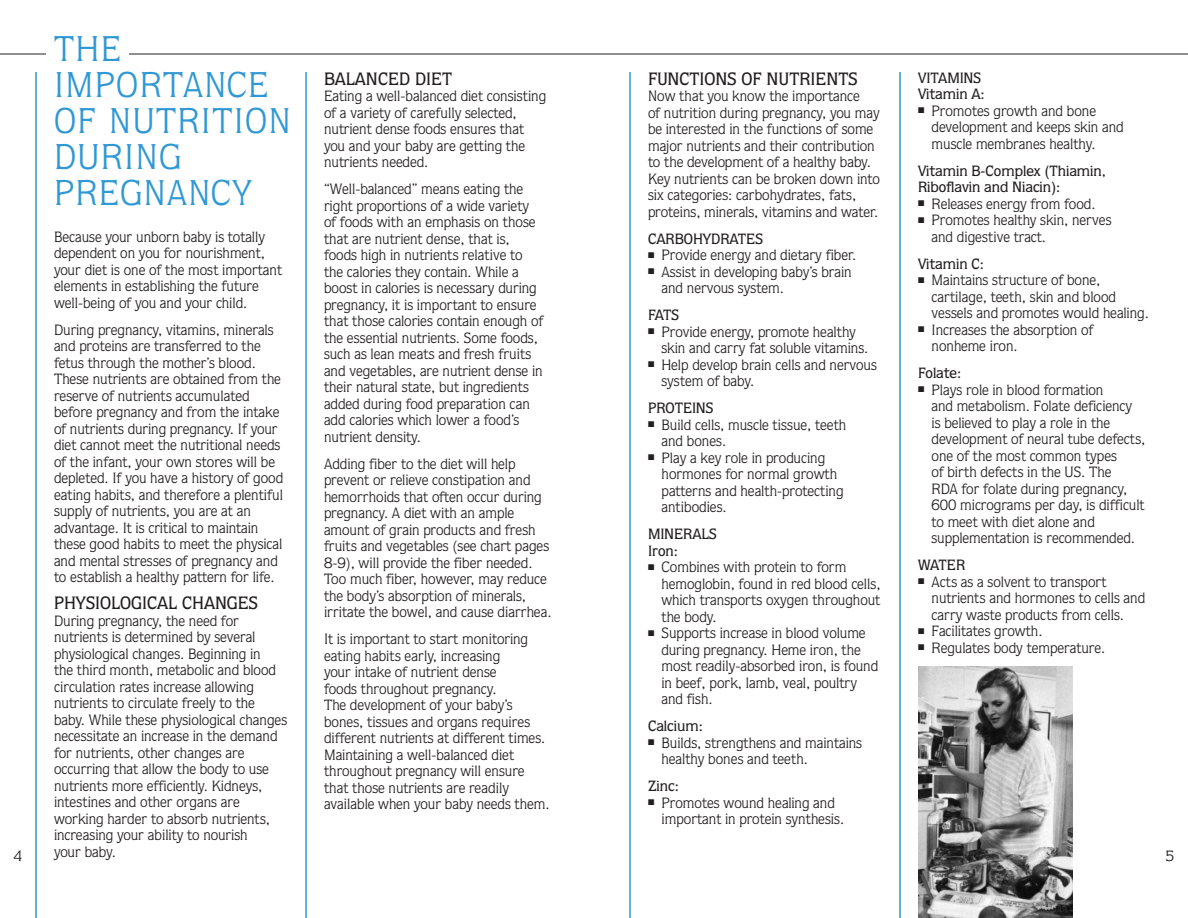
<style>
.page{position:relative;width:1188px;height:918px;background:#fff}
.page>*{position:absolute;margin:0;border:0;box-sizing:border-box;transform-origin:0 0}
.t1{font:36px/36px "Quorum";letter-spacing:.04em;color:#3098d4}
.t2{font:500 18px "Quorum";color:#231f20}
.t3{font:15px/16.5px "Quorum";color:#231f20}
.t4{font:500 15px/16.5px "Quorum";color:#231f20}
</style>
<div class="page">
<hr style="left:629px;top:72px;width:2px;height:846px;background:#3098d4">
<hr style="left:899px;top:72px;width:2px;height:846px;background:#3098d4">
<hr style="left:594px;top:54px;width:594px;height:1px;background:#231f20">
<hr style="left:35px;top:72px;width:2px;height:846px;background:#3098d4">
<hr style="left:305px;top:72px;width:2px;height:846px;background:#3098d4">
<hr style="left:0;top:54px;width:594px;height:1px;background:#231f20">
<img style="left:918px;top:666px;width:154px;height:252px">
<div style="left:46px;top:50px;width:83px;height:8px;background:#fff"></div>
<p class="t3" style="left:14px;top:849px;width:10px">4</p>
<h1 class="t1" style="left:54px;top:34px;width:238px">THE<br>IMPORTANCE<br>OF NUTRITION<br>DURING<br>PREGNANCY</h1>
<p class="t3" style="left:54px;top:230px;width:230px">Because your unborn baby is totally dependent on you for nourishment, your diet is one of the most important elements in establishing the future well-being of you and your child.</p>
<p class="t3" style="left:54px;top:323px;width:231px">During pregnancy, vitamins, minerals and proteins are transferred to the fetus through the mother’s blood.<br>These nutrients are obtained from the reserve of nutrients accumulated before pregnancy and from the intake of nutrients during pregnancy. If your diet cannot meet the nutritional needs of the infant, your own stores will be depleted. If you have a history of good eating habits, and therefore a plentiful supply of nutrients, you are at an advantage. It is critical to maintain these good habits to meet the physical and mental stresses of pregnancy and to establish a healthy pattern for life.</p>
<p class="t2" style="left:54px;top:596px;width:205px">PHYSIOLOGICAL CHANGES</p>
<p class="t3" style="left:54px;top:614px;width:235px">During pregnancy, the need for nutrients is determined by several physiological changes. Beginning in<br>the third month, metabolic and blood circulation rates increase allowing nutrients to circulate freely to the baby. While these physiological changes necessitate an increase in the demand for nutrients, other changes are occurring that allow the body to use nutrients more efficiently. Kidneys, intestines and other organs are working harder to absorb nutrients, increasing your ability to nourish<br>your baby.</p>
<p class="t2" style="left:324px;top:72px;width:130px">BALANCED DIET</p>
<p class="t3" style="left:324px;top:89px;width:224px">Eating a well-balanced diet consisting of a variety of carefully selected, nutrient dense foods ensures that you and your baby are getting the nutrients needed.</p>
<p class="t3" style="left:324px;top:182px;width:221px">“Well-balanced” means eating the right proportions of a wide variety of foods with an emphasis on those that are nutrient dense, that is, foods high in nutrients relative to the calories they contain. While a boost in calories is necessary during pregnancy, it is important to ensure that those calories contain enough of the essential nutrients. Some foods, such as lean meats and fresh fruits and vegetables, are nutrient dense in their natural state, but ingredients added during food preparation can add calories which lower a food’s nutrient density.</p>
<p class="t3" style="left:324px;top:457px;width:229px">Adding fiber to the diet will help prevent or relieve constipation and hemorrhoids that often occur during pregnancy. A diet with an ample amount of grain products and fresh fruits and vegetables (see chart pages 8-9), will provide the fiber needed.<br>Too much fiber, however, may reduce the body’s absorption of minerals, irritate the bowel, and cause diarrhea.</p>
<p class="t3" style="left:324px;top:632px;width:227px">It is important to start monitoring eating habits early, increasing<br>your intake of nutrient dense<br>foods throughout pregnancy.<br>The development of your baby’s bones, tissues and organs requires different nutrients at different times.<br>Maintaining a well-balanced diet throughout pregnancy will ensure that those nutrients are readily available when your baby needs them.</p>
<p class="t2" style="left:648px;top:72px;width:211px">FUNCTIONS OF NUTRIENTS</p>
<p class="t3" style="left:648px;top:89px;width:234px">Now that you know the importance<br>of nutrition during pregnancy, you may be interested in the functions of some major nutrients and their contribution to the development of a healthy baby.<br>Key nutrients can be broken down into six categories: carbohydrates, fats, proteins, minerals, vitamins and water.</p>
<p class="t4" style="left:648px;top:232px;width:116px">CARBOHYDRATES</p>
<p class="t3" style="left:648px;top:248px;width:210px">■ Provide energy and dietary fiber.</p>
<p class="t3" style="left:662px;top:265px;width:192px;text-indent:-14px">■ Assist in developing baby’s brain and nervous system.</p>
<p class="t4" style="left:648px;top:308px;width:33px">FATS</p>
<p class="t3" style="left:662px;top:325px;width:208px;text-indent:-14px">■ Provide energy, promote healthy skin and carry fat soluble vitamins.</p>
<p class="t3" style="left:662px;top:358px;width:217px;text-indent:-14px">■ Help develop brain cells and nervous system of baby.</p>
<p class="t4" style="left:648px;top:401px;width:67px">PROTEINS</p>
<p class="t3" style="left:662px;top:418px;width:186px;text-indent:-14px">■ Build cells, muscle tissue, teeth and bones.</p>
<p class="t3" style="left:662px;top:451px;width:184px;text-indent:-14px">■ Play a key role in producing hormones for normal growth patterns and health-protecting antibodies.</p>
<p class="t4" style="left:648px;top:527px;width:70px">MINERALS<br>Iron:</p>
<p class="t3" style="left:662px;top:560px;width:221px;text-indent:-14px">■ Combines with protein to form hemoglobin, found in red blood cells, which transports oxygen throughout the body.</p>
<p class="t3" style="left:662px;top:626px;width:218px;text-indent:-14px">■ Supports increase in blood volume during pregnancy. Heme iron, the most readily-absorbed iron, is found in beef, pork, lamb, veal, poultry and fish.</p>
<p class="t4" style="left:648px;top:719px;width:56px">Calcium:</p>
<p class="t3" style="left:662px;top:736px;width:202px;text-indent:-14px">■ Builds, strengthens and maintains healthy bones and teeth.</p>
<p class="t4" style="left:648px;top:779px;width:32px">Zinc:</p>
<p class="t3" style="left:662px;top:796px;width:184px;text-indent:-14px">■ Promotes wound healing and important in protein synthesis.</p>
<p class="t4" style="left:918px;top:71px;width:68px">VITAMINS<br>Vitamin A:</p>
<p class="t3" style="left:932px;top:104px;width:194px;text-indent:-14px">■ Promotes growth and bone development and keeps skin and muscle membranes healthy.</p>
<p class="t4" style="left:918px;top:164px;width:190px">Vitamin B-Complex (Thiamin,<br>Riboflavin and Niacin):</p>
<p class="t3" style="left:918px;top:197px;width:179px">■ Releases energy from food.</p>
<p class="t3" style="left:932px;top:213px;width:181px;text-indent:-14px">■ Promotes healthy skin, nerves and digestive tract.</p>
<p class="t4" style="left:918px;top:257px;width:67px">Vitamin C:</p>
<p class="t3" style="left:932px;top:273px;width:219px;text-indent:-14px">■ Maintains structure of bone, cartilage, teeth, skin and blood vessels and promotes would healing.</p>
<p class="t3" style="left:932px;top:323px;width:163px;text-indent:-14px">■ Increases the absorption of nonheme iron.</p>
<p class="t4" style="left:918px;top:366px;width:45px">Folate:</p>
<p class="t3" style="left:932px;top:383px;width:215px;text-indent:-14px">■ Plays role in blood formation<br>and metabolism. Folate deficiency<br>is believed to play a role in the development of neural tube defects, one of the most common types<br>of birth defects in the US. The<br>RDA for folate during pregnancy,<br>600 micrograms per day, is difficult to meet with diet alone and supplementation is recommended.</p>
<p class="t4" style="left:918px;top:558px;width:49px">WATER</p>
<p class="t3" style="left:932px;top:575px;width:215px;text-indent:-14px">■ Acts as a solvent to transport nutrients and hormones to cells and carry waste products from cells.</p>
<p class="t3" style="left:918px;top:624px;width:126px">■ Facilitates growth.</p>
<p class="t3" style="left:918px;top:641px;width:189px">■ Regulates body temperature.</p>
<p class="t3" style="left:1166px;top:849px;width:10px">5</p>
</div>
